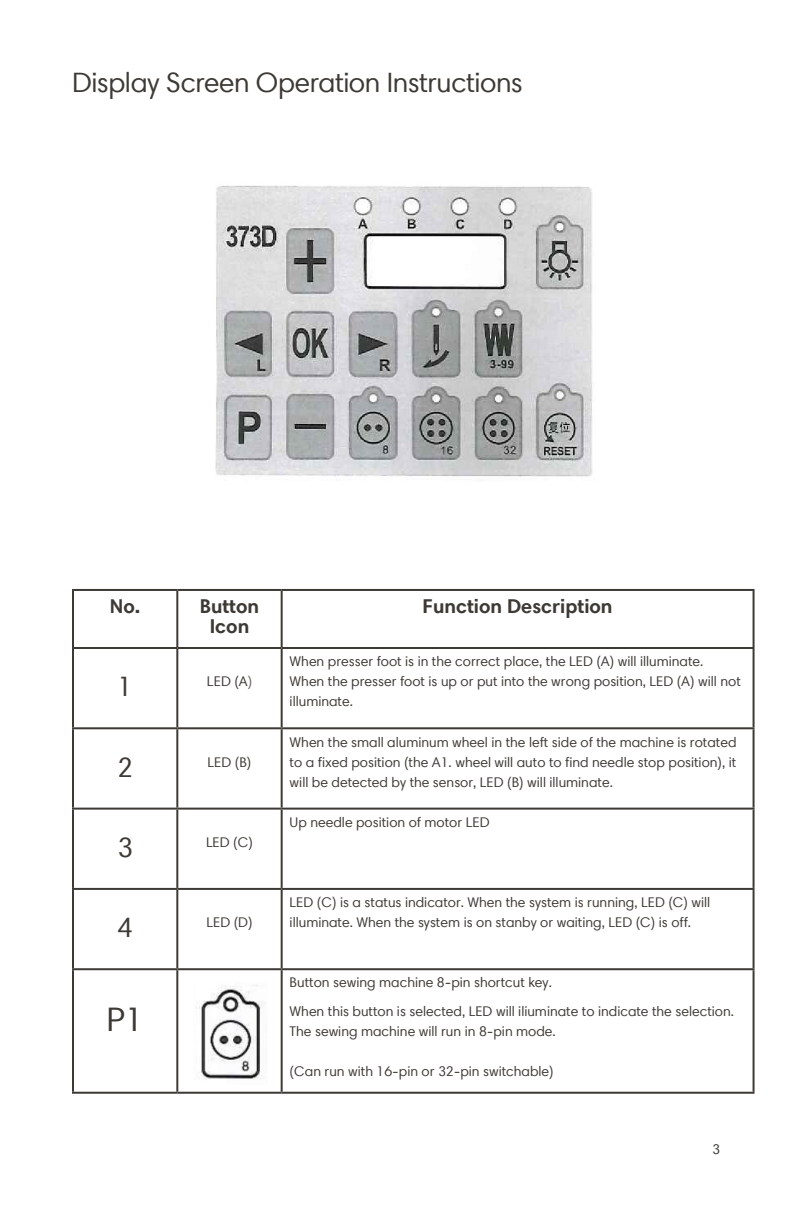
<style>
.page{position:relative;width:792px;height:1224px;background:#fff}
.page>*{position:absolute;margin:0;border:0;box-sizing:border-box;transform-origin:0 0}
.body{font:34px "Harmonia Sans W01";color:#3d3935}
.body-2{font:28px "Harmonia Sans W01";letter-spacing:-.015em;color:#3d3935}
.body-3{font:700 20px/20px "Harmonia Sans W01";color:#3d3935;text-align:center}
.body-4{font:14px/20px "Harmonia Sans W01";color:#3d3935}
.t1{font:14px "Harmonia Sans W01";color:#363532}
.s1{color:#64615d}
</style>
<div class="page">
<img style="left:215px;top:185px;width:378px;height:296px">
<hr style="left:72px;top:589px;width:105px;height:2px;background:#3d3935">
<hr style="left:72px;top:591px;width:2px;height:56px;background:#3d3935">
<hr style="left:177px;top:589px;width:105px;height:2px;background:#3d3935">
<hr style="left:176px;top:591px;width:2px;height:56px;background:#3d3935">
<hr style="left:282px;top:589px;width:473px;height:2px;background:#3d3935">
<hr style="left:281px;top:591px;width:2px;height:56px;background:#3d3935">
<hr style="left:753px;top:591px;width:2px;height:56px;background:#3d3935">
<hr style="left:72px;top:647px;width:105px;height:2px;background:#3d3935">
<hr style="left:72px;top:649px;width:2px;height:78px;background:#3d3935">
<hr style="left:177px;top:647px;width:105px;height:2px;background:#3d3935">
<hr style="left:176px;top:649px;width:2px;height:78px;background:#3d3935">
<hr style="left:282px;top:647px;width:473px;height:2px;background:#3d3935">
<hr style="left:281px;top:649px;width:2px;height:78px;background:#3d3935">
<hr style="left:753px;top:649px;width:2px;height:78px;background:#3d3935">
<hr style="left:72px;top:727px;width:105px;height:2px;background:#3d3935">
<hr style="left:72px;top:729px;width:2px;height:79px;background:#3d3935">
<hr style="left:177px;top:727px;width:105px;height:2px;background:#3d3935">
<hr style="left:176px;top:729px;width:2px;height:79px;background:#3d3935">
<hr style="left:282px;top:727px;width:473px;height:2px;background:#3d3935">
<hr style="left:281px;top:729px;width:2px;height:79px;background:#3d3935">
<hr style="left:753px;top:729px;width:2px;height:79px;background:#3d3935">
<hr style="left:72px;top:808px;width:105px;height:2px;background:#3d3935">
<hr style="left:72px;top:810px;width:2px;height:78px;background:#3d3935">
<hr style="left:177px;top:808px;width:105px;height:2px;background:#3d3935">
<hr style="left:176px;top:810px;width:2px;height:78px;background:#3d3935">
<hr style="left:282px;top:808px;width:473px;height:2px;background:#3d3935">
<hr style="left:281px;top:810px;width:2px;height:78px;background:#3d3935">
<hr style="left:753px;top:810px;width:2px;height:78px;background:#3d3935">
<hr style="left:72px;top:888px;width:105px;height:2px;background:#3d3935">
<hr style="left:72px;top:890px;width:2px;height:78px;background:#3d3935">
<hr style="left:177px;top:888px;width:105px;height:2px;background:#3d3935">
<hr style="left:176px;top:890px;width:2px;height:78px;background:#3d3935">
<hr style="left:282px;top:888px;width:473px;height:2px;background:#3d3935">
<hr style="left:281px;top:890px;width:2px;height:78px;background:#3d3935">
<hr style="left:753px;top:890px;width:2px;height:78px;background:#3d3935">
<hr style="left:72px;top:968px;width:105px;height:2px;background:#3d3935">
<hr style="left:72px;top:970px;width:2px;height:122px;background:#3d3935">
<hr style="left:177px;top:968px;width:105px;height:2px;background:#3d3935">
<hr style="left:176px;top:970px;width:2px;height:122px;background:#3d3935">
<hr style="left:282px;top:968px;width:473px;height:2px;background:#3d3935">
<hr style="left:281px;top:970px;width:2px;height:122px;background:#3d3935">
<hr style="left:753px;top:970px;width:2px;height:122px;background:#3d3935">
<hr style="left:72px;top:1092px;width:105px;height:2px;background:#3d3935">
<hr style="left:177px;top:1092px;width:105px;height:2px;background:#3d3935">
<hr style="left:282px;top:1092px;width:473px;height:2px;background:#3d3935">
<img style="left:196px;top:985px;width:70px;height:94px">
<p class="body-2" style="left:72px;top:66px;width:452px">Display Screen Operation Instructions</p>
<p class="body-3" style="left:110px;top:595px;width:32px">No.</p>
<p class="body-3" style="left:200px;top:595px;width:61px">Button<br>Icon</p>
<p class="body-3" style="left:423px;top:595px;width:191px">Function Description</p>
<p class="body-2" style="left:117px;top:670px;width:17px">1</p>
<p class="body-4" style="left:207px;top:671px;width:47px">LED (A<span class="s1">)</span></p>
<p class="body-2" style="left:117px;top:750px;width:17px">2</p>
<p class="body-4" style="left:208px;top:752px;width:45px">LED (B)</p>
<p class="body-2" style="left:117px;top:830px;width:17px">3</p>
<p class="body-4" style="left:206px;top:832px;width:48px">LED (C)</p>
<p class="body-2" style="left:117px;top:911px;width:17px">4</p>
<p class="body-4" style="left:206px;top:912px;width:48px">LED (D)</p>
<p class="body" style="left:106px;top:998px;width:39px">P1</p>
<p class="body-4" style="left:290px;top:651px;width:453px">When presser foot is in the correct place, the LED (A) will illuminate.<br>When the presser foot is up or put into the wrong position, LED (A) will not illuminate.</p>
<p class="body-4" style="left:290px;top:732px;width:448px;text-align:justify">When the small aluminum wheel in the left side of the machine is rotated to a fixed position (the A1. wheel will auto to find needle stop position), it will be detected by the sensor, LED (B) will illuminate.</p>
<p class="body-4" style="left:290px;top:812px;width:201px">Up needle position of motor LED</p>
<p class="body-4" style="left:290px;top:892px;width:422px">LED (C) is a status indicator. When the system is running, LED (C) will illuminate. When the system is on stanby or waiting, LED (C) is off.</p>
<p class="body-4" style="left:290px;top:973px;width:264px">Button sewing machine 8-pin shortcut key.</p>
<p class="body-4" style="left:290px;top:1002px;width:446px">When this button is selected, LED will iliuminate to indicate the selection.<br>The sewing machine will run in 8-pin mode.</p>
<p class="body-4" style="left:290px;top:1062px;width:266px">(Can run with 16-pin or 32-pin switchable)</p>
<p class="t1" style="left:712px;top:1141px;width:9px">3</p>
</div>
